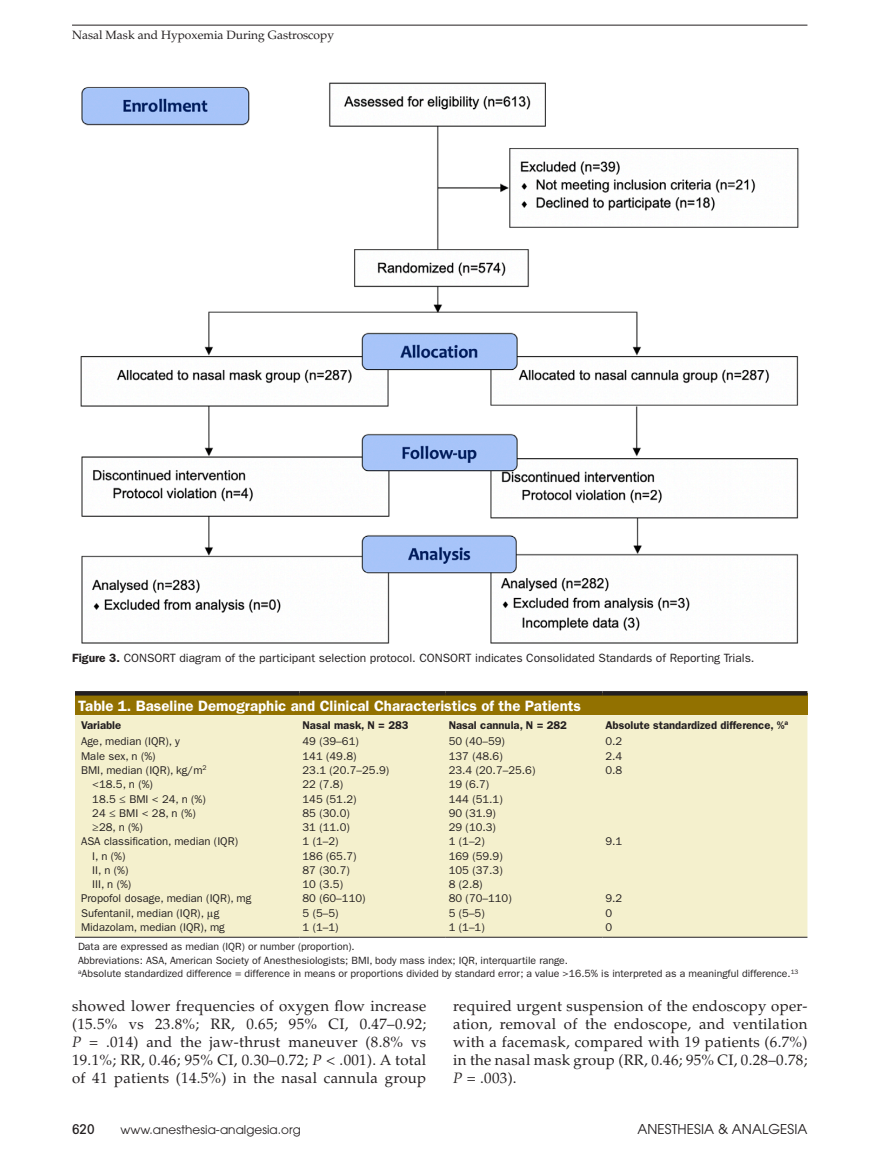
<style>
.page{position:relative;width:878px;height:1175px;background:#fff}
.page>*{position:absolute;margin:0;border:0;box-sizing:border-box;transform-origin:0 0}
.t1{font:15px/18px "Palatino LT Std";letter-spacing:.02em;color:#231f20;text-align:justify}
.t2{font:600 15px "ITC Franklin Gothic Std";color:#fff}
.t3{font:13.5px "Avant Garde";color:#231f20}
.t4{font:500 condensed 13.5px "Avant Garde";color:#231f20}
.t5{font:12px "ITC Franklin Gothic Std";color:#231f20}
.t6{font:12px "Palatino LT Std";color:#231f20}
.t7{font:12px "Avant Garde";letter-spacing:.005em;color:#231f20}
.t8{font:11.25px "ITC Franklin Gothic Std";color:#231f20}
.t9{font:600 11.25px "ITC Franklin Gothic Std";color:#231f20}
.t10{font:10.5px/13.5px "ITC Franklin Gothic Std";color:#231f20}
.s1{font-weight:600}
.s2{font-family:"Gandhari Unicode"}
.s3{font-style:italic}
</style>
<div class="page">
<hr style="left:72px;top:25px;width:735px;height:1px;background:#231f20">
<img style="left:80px;top:82px;width:719px;height:562px">
<div style="left:75px;top:693px;width:732px;height:22px;background:#927100"></div>
<div style="left:75px;top:715px;width:732px;height:222px;background:#f4f0cd"></div>
<svg style="left:75px;top:691px;width:224px;height:4px"></svg>
<svg style="left:299px;top:691px;width:146px;height:4px"></svg>
<svg style="left:446px;top:691px;width:156px;height:4px"></svg>
<svg style="left:602px;top:691px;width:205px;height:4px"></svg>
<hr style="left:75px;top:936px;width:224px;height:1px;background:#231f20">
<hr style="left:299px;top:936px;width:146px;height:1px;background:#231f20">
<hr style="left:446px;top:936px;width:156px;height:1px;background:#231f20">
<hr style="left:602px;top:936px;width:205px;height:1px;background:#231f20">
<p class="t6" style="left:72px;top:28px;width:263px">Nasal Mask and Hypoxemia During Gastroscopy</p>
<p class="t5" style="left:72px;top:651px;width:684px"><span class="s1">Figure 3.</span> CONSORT diagram of the participant selection protocol. CONSORT indicates Consolidated Standards of Reporting Trials.</p>
<h1 class="t2" style="left:78px;top:696px;width:504px">Table 1. Baseline Demographic and Clinical Characteristics of the Patients</h1>
<p class="t9" style="left:81px;top:718px;width:42px">Variable</p>
<p class="t9" style="left:302px;top:718px;width:108px">Nasal mask, N = 283</p>
<p class="t9" style="left:449px;top:718px;width:120px">Nasal cannula, N = 282</p>
<p class="t9" style="left:605px;top:718px;width:184px">Absolute standardized difference, %<sup>a</sup></p>
<p class="t8" style="left:81px;top:735px;width:100px">Age, median (IQR), y</p>
<p class="t8" style="left:302px;top:735px;width:58px">49 (39–61)</p>
<p class="t8" style="left:449px;top:735px;width:58px">50 (40–59)</p>
<p class="t8" style="left:605px;top:735px;width:18px">0.2</p>
<p class="t8" style="left:81px;top:749px;width:76px">Male sex, n (%)</p>
<p class="t8" style="left:302px;top:749px;width:55px">141 (49.8)</p>
<p class="t8" style="left:449px;top:749px;width:55px">137 (48.6)</p>
<p class="t8" style="left:605px;top:749px;width:18px">2.4</p>
<p class="t8" style="left:81px;top:763px;width:127px">BMI, median (IQR), kg/m<sup>2</sup></p>
<p class="t8" style="left:302px;top:763px;width:88px">23.1 (20.7–25.9)</p>
<p class="t8" style="left:449px;top:763px;width:88px">23.4 (20.7–25.6)</p>
<p class="t8" style="left:605px;top:763px;width:18px">0.8</p>
<p class="t8" style="left:92px;top:778px;width:62px">&lt;18.5, n (%)</p>
<p class="t8" style="left:302px;top:778px;width:42px">22 (7.8)</p>
<p class="t8" style="left:449px;top:778px;width:42px">19 (6.7)</p>
<p class="t8" style="left:92px;top:792px;width:115px">18.5 ≤ BMI &lt; 24, n (%)</p>
<p class="t8" style="left:302px;top:792px;width:55px">145 (51.2)</p>
<p class="t8" style="left:449px;top:792px;width:55px">144 (51.1)</p>
<p class="t8" style="left:92px;top:806px;width:105px">24 ≤ BMI &lt; 28, n (%)</p>
<p class="t8" style="left:302px;top:806px;width:49px">85 (30.0)</p>
<p class="t8" style="left:449px;top:806px;width:49px">90 (31.9)</p>
<p class="t8" style="left:92px;top:820px;width:52px">≥28, n (%)</p>
<p class="t8" style="left:302px;top:820px;width:49px">31 (11.0)</p>
<p class="t8" style="left:449px;top:820px;width:49px">29 (10.3)</p>
<p class="t8" style="left:81px;top:835px;width:158px">ASA classification, median (IQR)</p>
<p class="t8" style="left:302px;top:835px;width:37px">1 (1–2)</p>
<p class="t8" style="left:449px;top:835px;width:37px">1 (1–2)</p>
<p class="t8" style="left:605px;top:835px;width:18px">9.1</p>
<p class="t8" style="left:92px;top:849px;width:35px">I, n (%)</p>
<p class="t8" style="left:302px;top:849px;width:55px">186 (65.7)</p>
<p class="t8" style="left:449px;top:849px;width:55px">169 (59.9)</p>
<p class="t8" style="left:92px;top:863px;width:38px">II, n (%)</p>
<p class="t8" style="left:302px;top:863px;width:49px">87 (30.7)</p>
<p class="t8" style="left:449px;top:863px;width:55px">105 (37.3)</p>
<p class="t8" style="left:92px;top:877px;width:41px">III, n (%)</p>
<p class="t8" style="left:302px;top:877px;width:42px">10 (3.5)</p>
<p class="t8" style="left:449px;top:877px;width:35px">8 (2.8)</p>
<p class="t8" style="left:81px;top:892px;width:172px">Propofol dosage, median (IQR), mg</p>
<p class="t8" style="left:302px;top:892px;width:64px">80 (60–110)</p>
<p class="t8" style="left:449px;top:892px;width:64px">80 (70–110)</p>
<p class="t8" style="left:605px;top:892px;width:18px">9.2</p>
<p class="t8" style="left:81px;top:906px;width:140px">Sufentanil, median (IQR), <span class="s2">μ</span>g</p>
<p class="t8" style="left:302px;top:906px;width:37px">5 (5–5)</p>
<p class="t8" style="left:449px;top:906px;width:37px">5 (5–5)</p>
<p class="t8" style="left:605px;top:906px;width:8px">0</p>
<p class="t8" style="left:81px;top:920px;width:145px">Midazolam, median (IQR), mg</p>
<p class="t8" style="left:302px;top:920px;width:37px">1 (1–1)</p>
<p class="t8" style="left:449px;top:920px;width:37px">1 (1–1)</p>
<p class="t8" style="left:605px;top:920px;width:8px">0</p>
<p class="t10" style="left:78px;top:940px;width:722px">Data are expressed as median (IQR) or number (proportion).<br>Abbreviations: ASA, American Society of Anesthesiologists; BMI, body mass index; IQR, interquartile range.<br><sup>a</sup>Absolute standardized difference = difference in means or proportions divided by standard error; a value &gt;16.5% is interpreted as a meaningful difference.<sup>13</sup></p>
<p class="t1" style="left:72px;top:997px;width:356px">showed lower frequencies of oxygen flow increase (15.5% vs 23.8%; RR, 0.65; 95% CI, 0.47–0.92; <span class="s3">P</span> = .014) and the jaw-thrust maneuver (8.8% vs 19.1%; RR, 0.46; 95% CI, 0.30–0.72; <span class="s3">P</span> &lt; .001). A total of 41 patients (14.5%) in the nasal cannula group</p>
<h1 class="t1" style="left:453px;top:997px;width:356px">required urgent suspension of the endoscopy oper&shy;ation, removal of the endoscope, and ventilation with a facemask, compared with 19 patients (6.7%) in the nasal mask group (RR, 0.46; 95% CI, 0.28–0.78; <span class="s3">P</span> = .003).</h1>
<p class="t4" style="left:72px;top:1121px;width:24px">620</p>
<p class="t7" style="left:120px;top:1123px;width:182px">www.anesthesia-analgesia.org</p>
<p class="t3" style="left:637px;top:1121px;width:29px">ANESTHESIA</p>
<p class="t3" style="left:718px;top:1121px;width:43px">&amp; ANALGESIA</p>
</div>
